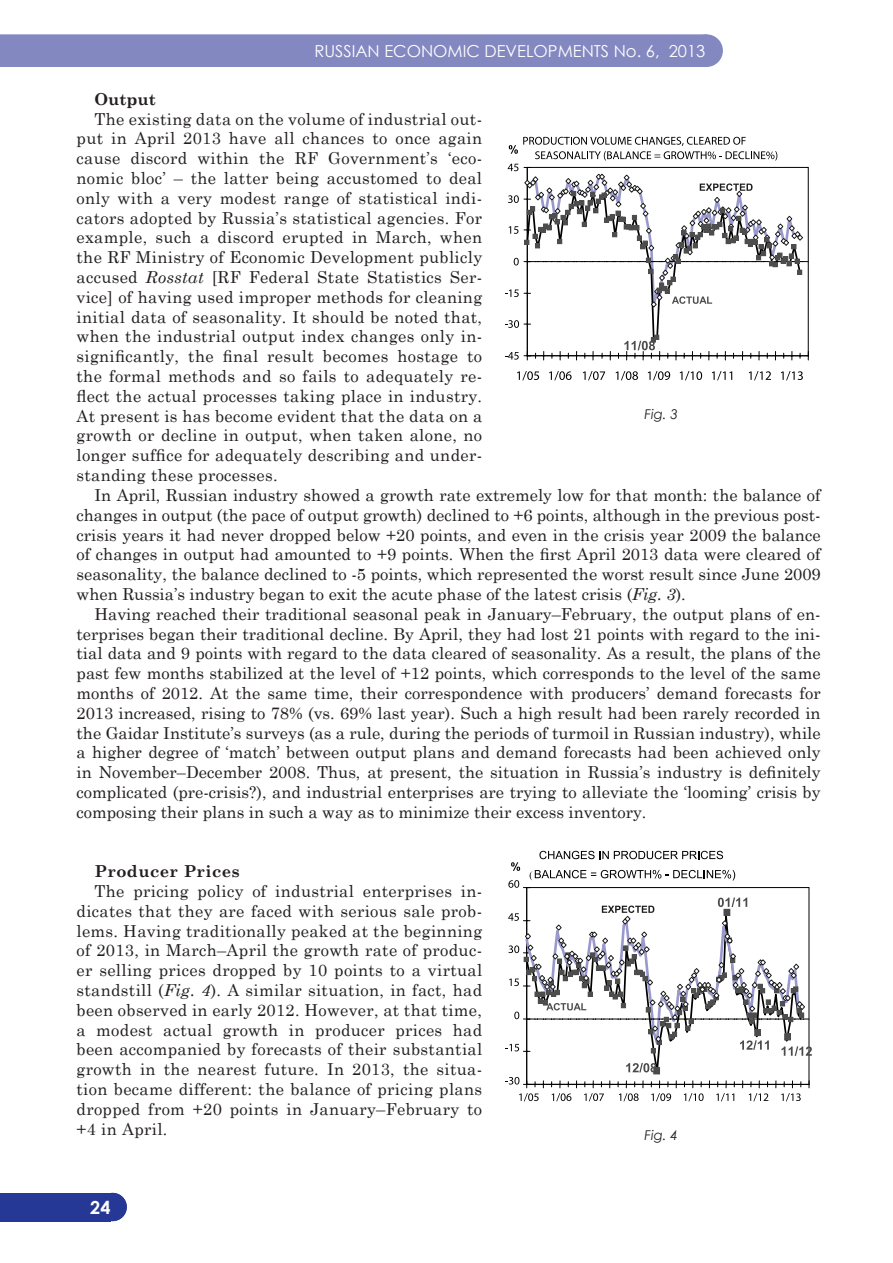
<style>
.page{position:relative;width:893px;height:1263px;background:#fff}
.page>*{position:absolute;margin:0;border:0;box-sizing:border-box;transform-origin:0 0}
.t1{font:700 18px "Century Gothic";color:#fff}
.Основной_текст{font:16.5px/19.8px "Century Schoolbook";letter-spacing:.01em;color:#231f20;text-align:justify}
.t2{font:16.5px "Century Gothic";color:#fff}
.Основной_текст-2{font:700 16.5px "Century Schoolbook";letter-spacing:.025em;color:#231f20}
.Подпись_к_рисунку{font:italic 13.5px "Century Gothic";color:#231f20}
.s1{font-style:italic}
</style>
<div class="page">
<div style="left:691px;top:35px;width:31px;height:31px;background:#8388c1;border-radius:50%"></div>
<div style="left:690px;top:34px;width:33px;height:33px;border:2px solid #8388c1;border-radius:50%"></div>
<div style="left:0;top:34px;width:707px;height:33px;background:#8388c1"></div>
<div style="left:99px;top:1193px;width:28px;height:28px;background:#263895;border-radius:50%"></div>
<div style="left:0;top:1193px;width:110px;height:28px;background:#263895"></div>
<svg style="left:517px;top:371px;width:22px;height:9px"></svg>
<svg style="left:549px;top:371px;width:23px;height:9px"></svg>
<svg style="left:583px;top:371px;width:22px;height:9px"></svg>
<svg style="left:616px;top:371px;width:22px;height:9px"></svg>
<svg style="left:648px;top:371px;width:22px;height:9px"></svg>
<svg style="left:680px;top:371px;width:22px;height:9px"></svg>
<svg style="left:712px;top:371px;width:20px;height:9px"></svg>
<svg style="left:749px;top:371px;width:22px;height:9px"></svg>
<svg style="left:781px;top:371px;width:22px;height:9px"></svg>
<svg style="left:505px;top:137px;width:304px;height:223px"></svg>
<hr style="left:526px;top:887px;width:1px;height:197px;background:#000">
<hr style="left:527px;top:1084px;width:282px;height:1px;background:#000">
<svg style="left:505px;top:1077px;width:39px;height:24px"></svg>
<svg style="left:551px;top:1081px;width:26px;height:20px"></svg>
<svg style="left:584px;top:1081px;width:26px;height:20px"></svg>
<svg style="left:618px;top:1081px;width:25px;height:20px"></svg>
<svg style="left:651px;top:1081px;width:26px;height:20px"></svg>
<svg style="left:684px;top:1081px;width:26px;height:20px"></svg>
<svg style="left:716px;top:1081px;width:19px;height:20px"></svg>
<svg style="left:749px;top:1081px;width:19px;height:20px"></svg>
<svg style="left:775px;top:1081px;width:26px;height:20px"></svg>
<svg style="left:508px;top:851px;width:227px;height:37px"></svg>
<svg style="left:626px;top:1063px;width:34px;height:11px"></svg>
<svg style="left:505px;top:897px;width:307px;height:159px"></svg>
<p class="t2" style="left:314px;top:39px;width:392px">RUSSIAN ECONOMIC DEVELOPMENTS No. 6, 2013</p>
<p class="Основной_текст-2" style="left:95px;top:86px;width:63px">Output</p>
<p class="Основной_текст" style="left:77px;top:107px;width:407px;text-indent:18px">The existing data on the volume of industrial out&shy;put in April 2013 have all chances to once again cause discord within the RF Government’s ‘eco&shy;nomic bloc’ – the latter being accustomed to deal only with a very modest range of statistical indi&shy;cators adopted by Russia’s statistical agencies. For example, such a discord erupted in March, when the RF Ministry of Economic Development publicly accused <span class="s1">Rosstat</span> [RF Federal State Statistics Ser&shy;vice] of having used improper methods for cleaning initial data of seasonality. It should be noted that, when the industrial output index changes only in&shy;significantly, the final result becomes hostage to the formal methods and so fails to adequately re&shy;flect the actual processes taking place in industry.<br>At present is has become evident that the data on a growth or decline in output, when taken alone, no longer suffice for adequately describing and under&shy;standing these processes.</p>
<p class="Основной_текст" style="left:77px;top:484px;width:746px;text-indent:18px">In April, Russian industry showed a growth rate extremely low for that month: the balance of changes in output (the pace of output growth) declined to +6 points, although in the previous post&shy;crisis years it had never dropped below +20 points, and even in the crisis year 2009 the balance of changes in output had amounted to +9 points. When the first April 2013 data were cleared of seasonality, the balance declined to -5 points, which represented the worst result since June 2009 when Russia’s industry began to exit the acute phase of the latest crisis (<span class="s1">Fig. 3</span>).</p>
<p class="Основной_текст" style="left:77px;top:602px;width:746px;text-indent:18px">Having reached their traditional seasonal peak in January–February, the output plans of en&shy;terprises began their traditional decline. By April, they had lost 21 points with regard to the ini&shy;tial data and 9 points with regard to the data cleared of seasonality. As a result, the plans of the past few months stabilized at the level of +12 points, which corresponds to the level of the same months of 2012. At the same time, their correspondence with producers’ demand forecasts for 2013 increased, rising to 78% (vs. 69% last year). Such a high result had been rarely recorded in the Gaidar Institute’s surveys (as a rule, during the periods of turmoil in Russian industry), while a higher degree of ‘match’ between output plans and demand forecasts had been achieved only in November–December 2008. Thus, at present, the situation in Russia’s industry is definitely complicated (pre-crisis?), and industrial enterprises are trying to alleviate the ‘looming’ crisis by composing their plans in such a way as to minimize their excess inventory.</p>
<p class="Подпись_к_рисунку" style="left:645px;top:404px;width:35px">Fig. 3</p>
<p class="Основной_текст-2" style="left:95px;top:858px;width:147px">Producer Prices</p>
<p class="Основной_текст" style="left:77px;top:880px;width:407px;text-indent:18px">The pricing policy of industrial enterprises in&shy;dicates that they are faced with serious sale prob&shy;lems. Having traditionally peaked at the beginning of 2013, in March–April the growth rate of produc&shy;er selling prices dropped by 10 points to a virtual standstill (<span class="s1">Fig. 4</span>). A similar situation, in fact, had been observed in early 2012. However, at that time, a modest actual growth in producer prices had been accompanied by forecasts of their substantial growth in the nearest future. In 2013, the situa&shy;tion became different: the balance of pricing plans dropped from +20 points in January–February to +4 in April.</p>
<p class="t1" style="left:90px;top:1193px;width:22px">24</p>
<p class="Подпись_к_рисунку" style="left:645px;top:1125px;width:35px">Fig. 4</p>
</div>
